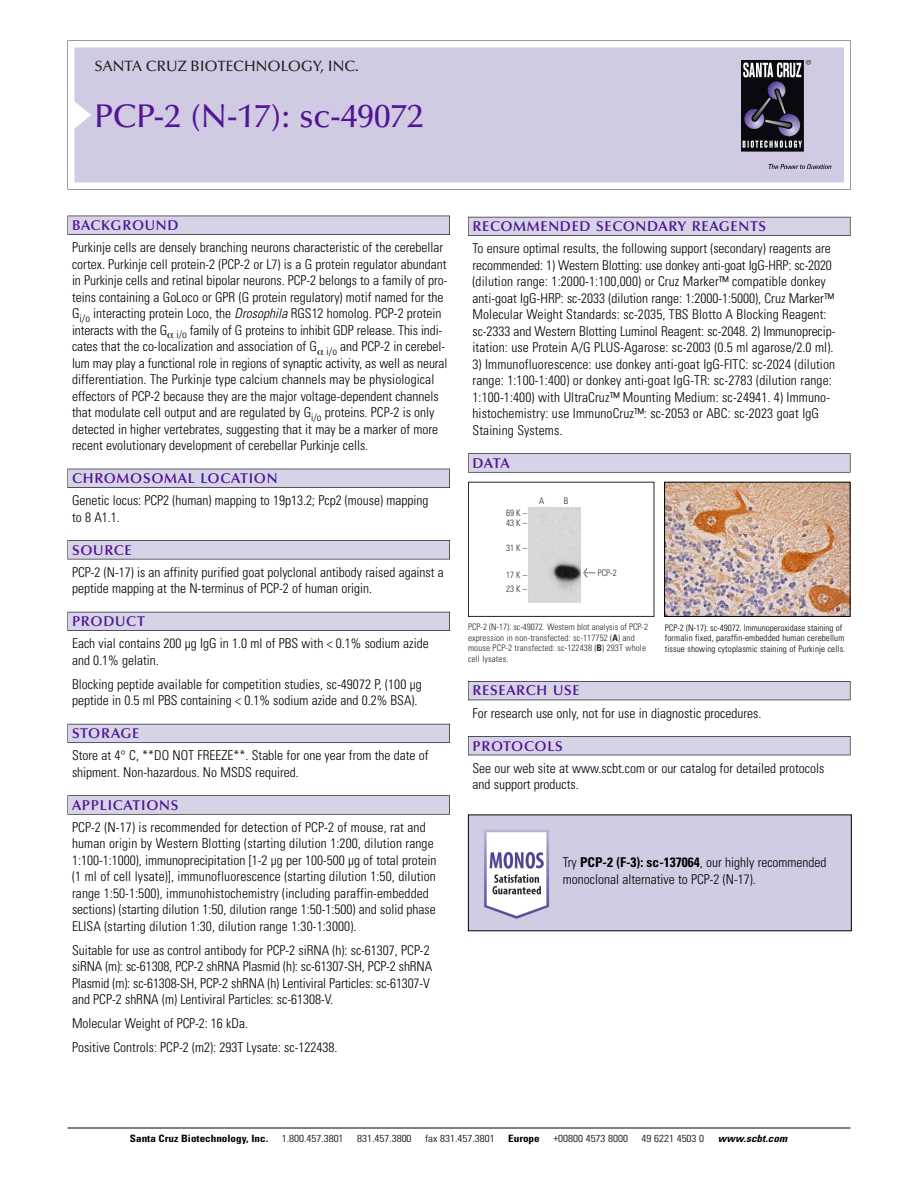
<style>
.page{position:relative;width:918px;height:1188px;background:#fff}
.page>*{position:absolute;margin:0;border:0;box-sizing:border-box;transform-origin:0 0}
.t1{font:500 33px "Optima";color:#511695}
.t2{font:500 15px "Optima";color:#231f20}
.t3{font:600 14.25px "Optima";letter-spacing:.05em;color:#511695}
.t4{font:300 condensed 13.5px/16.5px "Univers";color:#000}
.t5{font:300 condensed 10.2px "Univers";color:#000;scale:1.1 1}
.t6{font:700 condensed 10.2px "Univers";color:#000;scale:1.1 1}
.t7{font:italic 700 condensed 10.2px "Univers";letter-spacing:.005em;color:#000;scale:1.1 1}
.t8{font:9px/10.5px "Univers Condensed Light+KYHOVG";letter-spacing:.015em;color:#272627}
.t9{font:300 condensed 9px/10.5px "Univers";letter-spacing:.015em;color:#000}
.s1{font-style:italic}
.s2{font-family:"Meta Plus Book Roman+GIZFEC";font-size:10.5px}
.s3{font-family:"Univers Condensed Bold+SPFGDY"}
.s4{font-weight:700}
</style>
<div class="page">
<svg style="left:68px;top:40px;width:783px;height:149px"></svg>
<div style="left:74px;top:47px;width:770px;height:135px;background:#d1cae3"></div>
<img style="left:741px;top:60px;width:90px;height:108px">
<div style="left:68px;top:216px;width:382px;height:19px;background:#525155"></div>
<div style="left:68px;top:216px;width:381px;height:18px;background:#d7d3e7"></div>
<div style="left:68px;top:469px;width:382px;height:19px;background:#515055"></div>
<div style="left:68px;top:469px;width:381px;height:18px;background:#d7d3e7"></div>
<div style="left:68px;top:540px;width:382px;height:19px;background:#545357"></div>
<div style="left:68px;top:541px;width:381px;height:18px;background:#d7d3e7"></div>
<div style="left:68px;top:612px;width:382px;height:19px;background:#54535a"></div>
<div style="left:68px;top:612px;width:381px;height:18px;background:#d7d3e7"></div>
<div style="left:68px;top:724px;width:382px;height:19px;background:#5b5a62"></div>
<div style="left:68px;top:724px;width:381px;height:18px;background:#d7d3e7"></div>
<div style="left:68px;top:795px;width:382px;height:20px;background:#626263"></div>
<div style="left:68px;top:796px;width:381px;height:18px;background:#d7d3e7"></div>
<div style="left:468px;top:217px;width:382px;height:19px;background:#58565f"></div>
<div style="left:468px;top:217px;width:382px;height:18px;background:#d7d3e7"></div>
<div style="left:468px;top:453px;width:382px;height:20px;background:#676767"></div>
<div style="left:468px;top:454px;width:382px;height:18px;background:#d7d3e7"></div>
<div style="left:468px;top:681px;width:382px;height:19px;background:#535158"></div>
<div style="left:468px;top:682px;width:382px;height:18px;background:#d7d3e7"></div>
<div style="left:468px;top:736px;width:382px;height:19px;background:#515056"></div>
<div style="left:468px;top:737px;width:382px;height:18px;background:#d7d3e7"></div>
<hr style="left:68px;top:1128px;width:782px;height:1px;background:#000">
<img style="left:666px;top:484px;width:182px;height:131px">
<div style="left:664px;top:482px;width:186px;height:135px;border:1px solid #000"></div>
<div style="left:468px;top:482px;width:186px;height:135px;border:1px solid #272627"></div>
<img style="left:528px;top:507px;width:53px;height:95px">
<img style="left:470px;top:816px;width:380px;height:113px">
<p class="t2" style="left:94px;top:61px;width:266px">SANTA CRUZ BIOTECHNOLOGY, INC.</p>
<h1 class="t1" style="left:94px;top:103px;width:331px">PCP-2 (N-17): sc-49072</h1>
<p class="t3" style="left:72px;top:219px;width:108px">BACKGROUND</p>
<p class="t4" style="left:72px;top:240px;width:377px">Purkinje cells are densely branching neurons characteristic of the cerebellar cortex. Purkinje cell protein-2 (PCP-2 or L7) is a G protein regulator abundant in Purkinje cells and retinal bipolar neurons. PCP-2 belongs to a family of pro&shy;teins containing a GoLoco or GPR (G protein regulatory) motif named for the G<sub>i/o</sub> interacting protein Loco, the <span class="s1">Drosophila</span> RGS12 homolog. PCP-2 protein interacts with the G <sub>i/o</sub> family of G proteins to inhibit GDP release. This indi&shy;cates that the co-localization and association of G <sub>i/o</sub> and PCP-2 in cerebel&shy;lum may play a functional role in regions of synaptic activity, as well as neural differentiation. The Purkinje type calcium channels may be physiological effectors of PCP-2 because they are the major voltage-dependent channels that modulate cell output and are regulated by G<sub>i/o</sub> proteins. PCP-2 is only detected in higher vertebrates, suggesting that it may be a marker of more recent evolutionary development of cerebellar Purkinje cells.</p>
<p class="t3" style="left:72px;top:473px;width:207px">CHROMOSOMAL LOCATION</p>
<p class="t4" style="left:72px;top:493px;width:358px">Genetic locus: PCP2 (human) mapping to 19p13.2; Pcp2 (mouse) mapping to 8 A1.1.</p>
<p class="t3" style="left:72px;top:544px;width:61px">SOURCE</p>
<p class="t4" style="left:72px;top:565px;width:373px">PCP-2 (N-17) is an affinity purified goat polyclonal antibody raised against a peptide mapping at the N-terminus of PCP-2 of human origin.</p>
<p class="t3" style="left:72px;top:616px;width:74px">PRODUCT</p>
<p class="t4" style="left:72px;top:636px;width:358px">Each vial contains 200 µg IgG in 1.0 ml of PBS with &lt; 0.1% sodium azide and 0.1% gelatin.</p>
<p class="t4" style="left:72px;top:677px;width:351px">Blocking peptide available for competition studies, sc-49072 P, (100 µg peptide in 0.5 ml PBS containing &lt; 0.1% sodium azide and 0.2% BSA).</p>
<p class="t3" style="left:72px;top:728px;width:69px">STORAGE</p>
<p class="t4" style="left:72px;top:748px;width:358px">Store at 4° C, **DO NOT FREEZE**. Stable for one year from the date of shipment. Non-hazardous. No MSDS required.</p>
<p class="t3" style="left:72px;top:799px;width:108px">APPLICATIONS</p>
<p class="t4" style="left:72px;top:820px;width:366px">PCP-2 (N-17) is recommended for detection of PCP-2 of mouse, rat and human origin by Western Blotting (starting dilution 1:200, dilution range 1:100-1:1000), immunoprecipitation [1-2 µg per 100-500 µg of total protein (1 ml of cell lysate)], immunofluorescence (starting dilution 1:50, dilution range 1:50-1:500), immunohistochemistry (including paraffin-embedded sections) (starting dilution 1:50, dilution range 1:50-1:500) and solid phase ELISA (starting dilution 1:30, dilution range 1:30-1:3000).</p>
<p class="t4" style="left:72px;top:943px;width:362px">Suitable for use as control antibody for PCP-2 siRNA (h): sc-61307, PCP-2 siRNA (m): sc-61308, PCP-2 shRNA Plasmid (h): sc-61307-SH, PCP-2 shRNA Plasmid (m): sc-61308-SH, PCP-2 shRNA (h) Lentiviral Particles: sc-61307-V and PCP-2 shRNA (m) Lentiviral Particles: sc-61308-V.</p>
<p class="t4" style="left:72px;top:1013px;width:267px;line-height:24px">Molecular Weight of PCP-2: 16 kDa.<br>Positive Controls: PCP-2 (m2): 293T Lysate: sc-122438.</p>
<p class="t3" style="left:473px;top:221px;width:295px">RECOMMENDED SECONDARY REAGENTS</p>
<p class="t4" style="left:473px;top:241px;width:364px">To ensure optimal results, the following support (secondary) reagents are recommended: 1) Western Blotting: use donkey anti-goat IgG-HRP: sc-2020 (dilution range: 1:2000-1:100,000) or Cruz Marker™ compatible donkey anti-goat IgG-HRP: sc-2033 (dilution range: 1:2000-1:5000), Cruz Marker™ Molecular Weight Standards: sc-2035, TBS Blotto A Blocking Reagent: sc-2333 and Western Blotting Luminol Reagent: sc-2048. 2) Immunoprecip&shy;itation: use Protein A/G PLUS-Agarose: sc-2003 (0.5 ml agarose/2.0 ml).</p>
<p class="t4" style="left:473px;top:357px;width:364px">3) Immunofluorescence: use donkey anti-goat IgG-FITC: sc-2024 (dilution range: 1:100-1:400) or donkey anti-goat IgG-TR: sc-2783 (dilution range:<br>1:100-1:400) with UltraCruz™ Mounting Medium: sc-24941. 4) Immuno&shy;histochemistry: use ImmunoCruz™: sc-2053 or ABC: sc-2023 goat IgG Staining Systems.</p>
<p class="t3" style="left:473px;top:457px;width:39px">DATA</p>
<p class="t8" style="left:506px;top:508px;width:22px">69K–<br>43K–</p>
<p class="t8" style="left:506px;top:543px;width:22px">31K–</p>
<p class="t8" style="left:506px;top:568px;width:22px;line-height:14.2px">17K–<br>23K–</p>
<p class="t8" style="left:539px;top:496px;width:7px">A</p>
<p class="t8" style="left:564px;top:496px;width:6px">B</p>
<p class="t8" style="left:583px;top:568px;width:35px"><span class="s2">&lt;</span> PCP-2</p>
<p class="t8" style="left:468px;top:623px;width:182px">PCP-2 (N-17): sc-49072. Western blot analysis of PCP-2 expression in non-transfected: sc-117752 (<span class="s3">A</span>) and mouse PCP-2 transfected: sc-122438 (<span class="s3">B</span>) 293T whole cell lysates.</p>
<p class="t9" style="left:665px;top:623px;width:182px">PCP-2 (N-17): sc-49072. Immunoperoxidase staining of formalin fixed, paraffin-embedded human cerebellum tissue showing cytoplasmic staining of Purkinje cells.</p>
<p class="t3" style="left:473px;top:685px;width:109px">RESEARCH USE</p>
<p class="t4" style="left:473px;top:706px;width:290px">For research use only, not for use in diagnostic procedures.</p>
<p class="t3" style="left:473px;top:740px;width:92px">PROTOCOLS</p>
<p class="t4" style="left:473px;top:761px;width:353px">See our web site at www.scbt.com or our catalog for detailed protocols and support products.</p>
<p class="t4" style="left:563px;top:855px;width:265px">Try <span class="s4">PCP-2 (F-3): sc-137064</span>, our highly recommended monoclonal alternative to PCP-2 (N-17).</p>
<p class="t6" style="left:130px;top:1135px;width:127px">Santa Cruz Biotechnology, Inc.</p>
<p class="t5" style="left:282px;top:1135px;width:58px">1.800.457.3801</p>
<p class="t5" style="left:357px;top:1135px;width:51px">831.457.3800</p>
<p class="t5" style="left:425px;top:1135px;width:65px">fax 831.457.3801</p>
<p class="t6" style="left:508px;top:1135px;width:30px">Europe</p>
<p class="t5" style="left:553px;top:1135px;width:69px">+00800 4573 8000</p>
<p class="t5" style="left:642px;top:1135px;width:58px">49 6221 4503 0</p>
<p class="t7" style="left:718px;top:1135px;width:64px">www.scbt.com</p>
</div>
